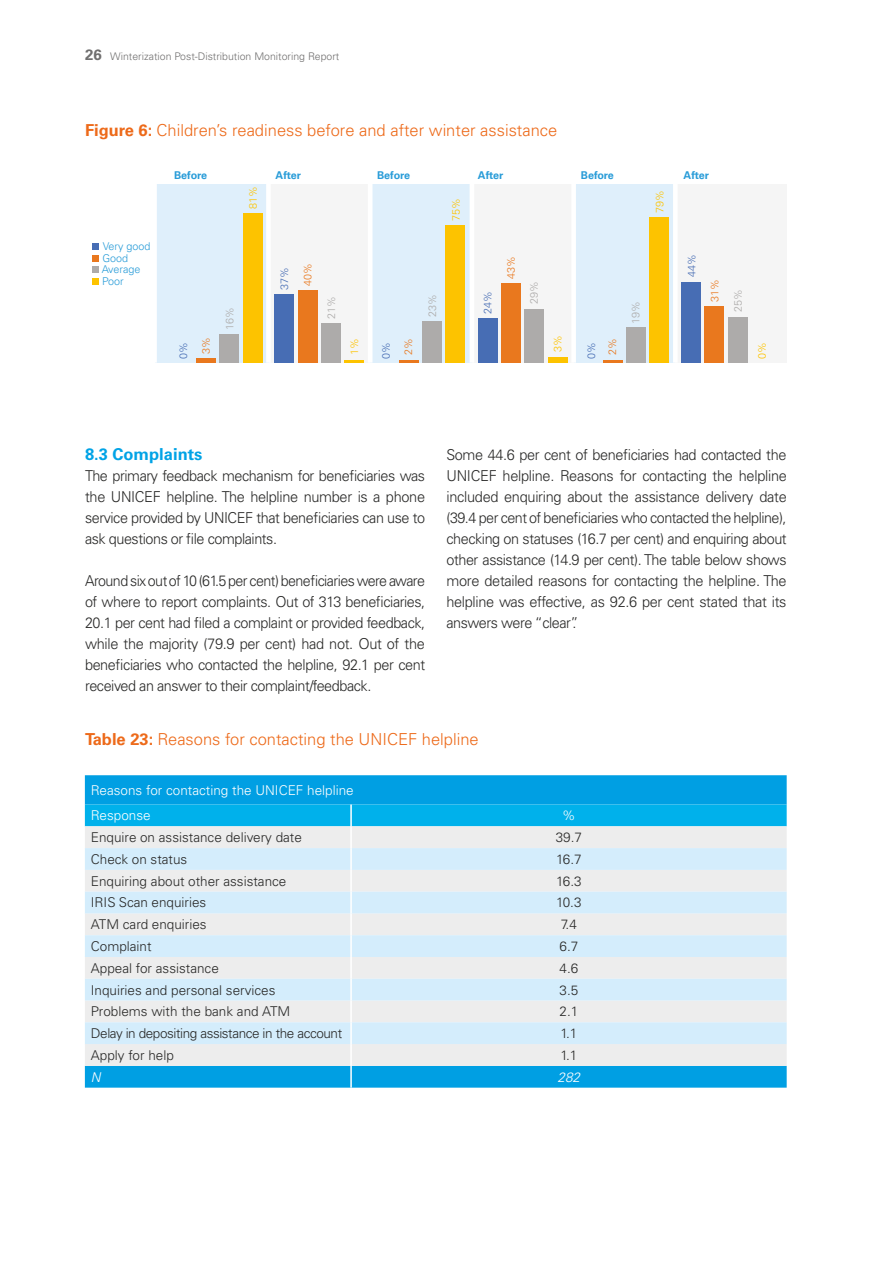
<style>
.page{position:relative;width:893px;height:1263px;background:#fff}
.page>*{position:absolute;margin:0;border:0;box-sizing:border-box;transform-origin:0 0}
.t1{font:300 16.5px "Univers LT Pro 45";color:#ed6a1a}
.t2{font:700 16.5px "Univers LT Pro 65";color:#00a3e6}
.t3{font:300 15px/21px "Univers LT Pro 45";letter-spacing:-.03em;color:#282827;text-align:justify}
.t4{font:300 15px/21px "Univers LT Pro 45";letter-spacing:-.03em;color:#282827;text-align:justify;scale:.95 1}
.t5{font:300 15px/21px "Univers LT Pro 45";letter-spacing:-.03em;color:#282827;text-align:justify;scale:.96 1}
.t6{font:300 13.5px "Univers LT Pro 45";color:#282827}
.t7{font:300 13.5px/25.5px "Univers LT Pro 45";color:#fff}
.t8{font:300 13.5px "Univers LT Pro 45";letter-spacing:-.03em;color:#282827}
.t9{font:italic 300 13.5px "Univers LT Pro 45";color:#fff}
.t10{font:700 10.8px "Univers LT Pro 65";color:#299cd8}
.t11{font:300 10.8px/11.4px "Univers LT Pro 45";color:#299cd8}
.t12{font:300 10.8px "Univers LT Pro 45";color:#adabaa}
.t13{font:300 10.8px "Univers LT Pro 45";color:#476db4}
.t14{font:300 10.8px "Univers LT Pro 45";color:#fdc300}
.t15{font:300 10.8px "Univers LT Pro 45";color:#e9781e}
.t16{font:300 10.5px "Univers LT Pro 45";color:#706f6f}
.s1{font-family:"Univers LT Pro 65";font-weight:700;font-size:15px}
.s2{font-family:"Univers LT Pro 65";font-weight:700}
</style>
<div class="page">
<div style="left:85px;top:775px;width:702px;height:313px;background:#009fe3"></div>
<div style="left:85px;top:804px;width:702px;height:22px;background:#00b1eb"></div>
<div style="left:85px;top:826px;width:702px;height:240px;background:#ededed"></div>
<svg style="left:85px;top:848px;width:702px;height:196px;background:#dfedf5"></svg>
<hr style="left:350px;top:804px;width:2px;height:22px;background:#fff">
<hr style="left:350px;top:826px;width:2px;height:22px;background:#fff">
<hr style="left:350px;top:848px;width:2px;height:22px;background:#fff">
<hr style="left:350px;top:870px;width:2px;height:22px;background:#fff">
<hr style="left:350px;top:892px;width:2px;height:21px;background:#fff">
<hr style="left:350px;top:913px;width:2px;height:22px;background:#fff">
<hr style="left:350px;top:935px;width:2px;height:22px;background:#fff">
<hr style="left:350px;top:957px;width:2px;height:22px;background:#fff">
<hr style="left:350px;top:979px;width:2px;height:21px;background:#fff">
<hr style="left:350px;top:1000px;width:2px;height:22px;background:#fff">
<hr style="left:350px;top:1022px;width:2px;height:22px;background:#fff">
<hr style="left:350px;top:1044px;width:2px;height:22px;background:#fff">
<hr style="left:350px;top:1066px;width:2px;height:22px;background:#fff">
<div style="left:472px;top:184px;width:102px;height:179px;background:#f5f5f5"></div>
<div style="left:574px;top:184px;width:101px;height:179px;background:#dfeffb"></div>
<div style="left:675px;top:184px;width:112px;height:179px;background:#f5f5f5"></div>
<div style="left:268px;top:184px;width:102px;height:179px;background:#f5f5f5"></div>
<div style="left:370px;top:184px;width:102px;height:179px;background:#dfeffb"></div>
<div style="left:155px;top:184px;width:113px;height:179px;background:#dfeffb"></div>
<div style="left:266px;top:166px;width:5px;height:197px;background:#fff"></div>
<hr style="left:368px;top:166px;width:4px;height:197px;background:#fff">
<hr style="left:470px;top:166px;width:4px;height:197px;background:#fff">
<div style="left:571px;top:166px;width:5px;height:197px;background:#fff"></div>
<div style="left:673px;top:166px;width:5px;height:197px;background:#fff"></div>
<div style="left:152px;top:166px;width:5px;height:197px;background:#fff"></div>
<div style="left:681px;top:282px;width:20px;height:81px;background:#476db4"></div>
<div style="left:705px;top:306px;width:19px;height:57px;background:#e9781e"></div>
<div style="left:728px;top:317px;width:19px;height:46px;background:#adabaa"></div>
<hr style="left:603px;top:360px;width:19px;height:3px;background:#e9781e">
<div style="left:626px;top:328px;width:19px;height:35px;background:#adabaa"></div>
<div style="left:650px;top:217px;width:19px;height:146px;background:#fdc300"></div>
<hr style="left:399px;top:360px;width:19px;height:3px;background:#e9781e">
<div style="left:423px;top:321px;width:19px;height:42px;background:#adabaa"></div>
<div style="left:446px;top:225px;width:19px;height:138px;background:#fdc300"></div>
<hr style="left:197px;top:359px;width:19px;height:4px;background:#e9781e">
<div style="left:220px;top:334px;width:19px;height:29px;background:#adabaa"></div>
<div style="left:243px;top:213px;width:19px;height:150px;background:#fdc300"></div>
<div style="left:93px;top:243px;width:6px;height:7px;background:#476db4"></div>
<div style="left:93px;top:255px;width:6px;height:7px;background:#e9781e"></div>
<div style="left:93px;top:266px;width:6px;height:7px;background:#adabaa"></div>
<svg style="left:93px;top:278px;width:6px;height:6px"></svg>
<div style="left:275px;top:294px;width:19px;height:69px;background:#476db4"></div>
<div style="left:298px;top:290px;width:19px;height:73px;background:#e9781e"></div>
<div style="left:321px;top:324px;width:19px;height:39px;background:#adabaa"></div>
<hr style="left:345px;top:360px;width:19px;height:3px;background:#fdc300">
<div style="left:478px;top:318px;width:19px;height:45px;background:#476db4"></div>
<div style="left:502px;top:283px;width:19px;height:80px;background:#e9781e"></div>
<div style="left:525px;top:309px;width:19px;height:54px;background:#adabaa"></div>
<div style="left:548px;top:357px;width:19px;height:6px;background:#fdc300"></div>
<p class="t16" style="left:85px;top:50px;width:256px"><span class="s1">26</span> Winterization Post-Distribution Monitoring Report</p>
<p class="t1" style="left:85px;top:120px;width:474px"><span class="s2">Figure 6:</span> Children’s readiness before and after winter assistance</p>
<p class="t10" style="left:174px;top:168px;width:34px">Before</p>
<p class="t10" style="left:276px;top:168px;width:27px">After</p>
<p class="t10" style="left:377px;top:168px;width:34px">Before</p>
<p class="t10" style="left:478px;top:168px;width:27px">After</p>
<p class="t10" style="left:581px;top:168px;width:34px">Before</p>
<p class="t10" style="left:684px;top:168px;width:27px">After</p>
<p class="t11" style="left:102px;top:240px;width:50px">Very good<br>Good<br>Average<br>Poor</p>
<p class="t13" style="left:176px;top:359px;width:18px;rotate:-90deg">0%</p>
<p class="t15" style="left:199px;top:354px;width:18px;rotate:-90deg">3%</p>
<p class="t14" style="left:246px;top:209px;width:24px;rotate:-90deg">81%</p>
<p class="t14" style="left:449px;top:221px;width:24px;rotate:-90deg">75%</p>
<p class="t13" style="left:277px;top:290px;width:24px;rotate:-90deg">37%</p>
<p class="t15" style="left:301px;top:286px;width:24px;rotate:-90deg">40%</p>
<p class="t12" style="left:222px;top:330px;width:24px;rotate:-90deg">16%</p>
<p class="t12" style="left:324px;top:319px;width:24px;rotate:-90deg">21%</p>
<p class="t12" style="left:425px;top:317px;width:24px;rotate:-90deg">23%</p>
<p class="t13" style="left:481px;top:314px;width:24px;rotate:-90deg">24%</p>
<p class="t15" style="left:504px;top:279px;width:24px;rotate:-90deg">43%</p>
<p class="t12" style="left:527px;top:304px;width:24px;rotate:-90deg">29%</p>
<p class="t14" style="left:652px;top:213px;width:24px;rotate:-90deg">79%</p>
<p class="t12" style="left:628px;top:324px;width:24px;rotate:-90deg">19%</p>
<p class="t13" style="left:685px;top:277px;width:24px;rotate:-90deg">44%</p>
<p class="t15" style="left:708px;top:302px;width:24px;rotate:-90deg">31%</p>
<p class="t12" style="left:731px;top:312px;width:24px;rotate:-90deg">25%</p>
<p class="t14" style="left:347px;top:355px;width:18px;rotate:-90deg">1%</p>
<p class="t14" style="left:550px;top:352px;width:18px;rotate:-90deg">3%</p>
<p class="t15" style="left:401px;top:355px;width:18px;rotate:-90deg">2%</p>
<p class="t15" style="left:605px;top:355px;width:18px;rotate:-90deg">2%</p>
<p class="t13" style="left:379px;top:359px;width:18px;rotate:-90deg">0%</p>
<p class="t13" style="left:584px;top:359px;width:18px;rotate:-90deg">0%</p>
<p class="t14" style="left:755px;top:359px;width:18px;rotate:-90deg">0%</p>
<p class="t2" style="left:85px;top:445px;width:119px">8.3 Complaints</p>
<p class="t5" style="left:85px;top:465px;width:356px">The primary feedback mechanism for beneficiaries was the UNICEF helpline. The helpline number is a phone service provided by UNICEF that beneficiaries can use to ask questions or file complaints.</p>
<p class="t4" style="left:85px;top:570px;width:360px">Around six out of 10 (61.5 per cent) beneficiaries were aware of where to report complaints. Out of 313 beneficiaries, 20.1 per cent had filed a complaint or provided feedback, while the majority (79.9 per cent) had not. Out of the beneficiaries who contacted the helpline, 92.1 per cent received an answer to their complaint/feedback.</p>
<p class="t3" style="left:446px;top:444px;width:342px">Some 44.6 per cent of beneficiaries had contacted the UNICEF helpline. Reasons for contacting the helpline included enquiring about the assistance delivery date (39.4 per cent of beneficiaries who contacted the helpline), checking on statuses (16.7 per cent) and enquiring about other assistance (14.9 per cent). The table below shows more detailed reasons for contacting the helpline. The helpline was effective, as 92.6 per cent stated that its answers were “clear”.</p>
<p class="t1" style="left:85px;top:729px;width:395px"><span class="s2">Table 23:</span> Reasons for contacting the UNICEF helpline</p>
<p class="t7" style="left:91px;top:777px;width:264px">Reasons for contacting the UNICEF helpline<br>Response</p>
<p class="t7" style="left:562px;top:803px;width:15px">%</p>
<p class="t6" style="left:91px;top:829px;width:213px">Enquire on assistance delivery date</p>
<p class="t6" style="left:556px;top:829px;width:28px">39.7</p>
<p class="t6" style="left:91px;top:851px;width:98px">Check on status</p>
<p class="t6" style="left:556px;top:851px;width:27px">16.7</p>
<p class="t6" style="left:91px;top:873px;width:197px">Enquiring about other assistance</p>
<p class="t6" style="left:556px;top:873px;width:27px">16.3</p>
<p class="t6" style="left:91px;top:894px;width:117px">IRIS Scan enquiries</p>
<p class="t6" style="left:556px;top:894px;width:27px">10.3</p>
<p class="t6" style="left:91px;top:916px;width:117px">ATM card enquiries</p>
<p class="t6" style="left:561px;top:916px;width:17px">7.4</p>
<p class="t6" style="left:91px;top:938px;width:62px">Complaint</p>
<p class="t6" style="left:559px;top:938px;width:20px">6.7</p>
<p class="t6" style="left:91px;top:960px;width:130px">Appeal for assistance</p>
<p class="t6" style="left:559px;top:960px;width:20px">4.6</p>
<p class="t6" style="left:91px;top:981px;width:186px">Inquiries and personal services</p>
<p class="t6" style="left:559px;top:981px;width:20px">3.5</p>
<p class="t6" style="left:91px;top:1003px;width:201px">Problems with the bank and ATM</p>
<p class="t6" style="left:559px;top:1003px;width:20px">2.1</p>
<p class="t8" style="left:91px;top:1025px;width:253px">Delay in depositing assistance in the account</p>
<p class="t6" style="left:560px;top:1025px;width:18px">1.1</p>
<p class="t6" style="left:91px;top:1047px;width:85px">Apply for help</p>
<p class="t6" style="left:560px;top:1047px;width:18px">1.1</p>
<p class="t9" style="left:91px;top:1069px;width:11px">N</p>
<p class="t9" style="left:558px;top:1069px;width:24px">282</p>
</div>
